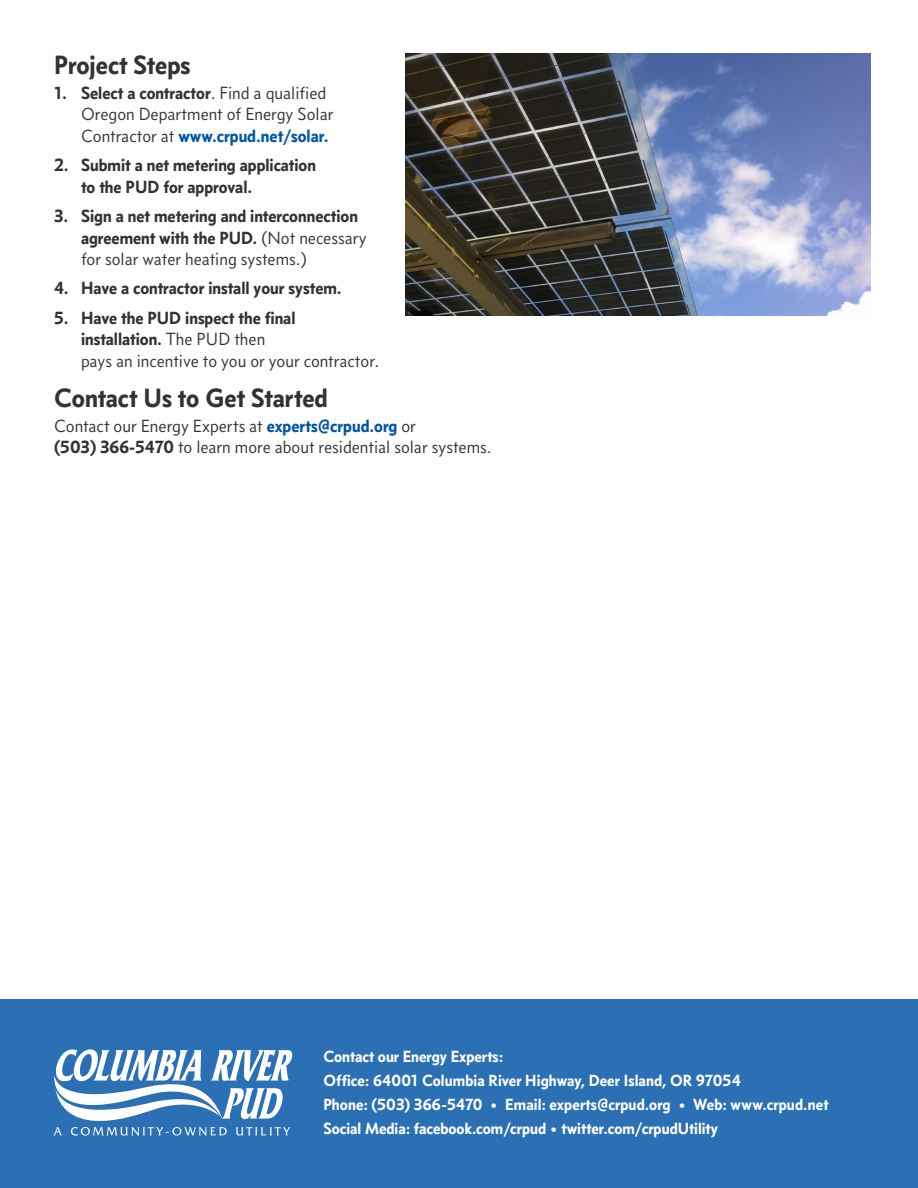
<style>
.page{position:relative;width:918px;height:1188px;background:#fff}
.page>*{position:absolute;margin:0;border:0;box-sizing:border-box;transform-origin:0 0}
.Headings{font:27px "Concourse T6";color:#313232}
.Body_Text{font:18px/21.6px "Concourse T3";color:#313232}
.t1{font:700 18px/21.6px "Concourse T3";color:#313232}
.Footer_Text{font:16.5px "Concourse T6";color:#fff}
.s1{font-weight:700}
.s2{font-family:"Concourse T6";color:#0155a5}
.s3{font-weight:400}
</style>
<div class="page">
<div style="left:0;top:999px;width:918px;height:189px;background:#2b70b5"></div>
<svg style="left:53px;top:1049px;width:239px;height:87px"></svg>
<img style="left:406px;top:54px;width:464px;height:261px">
<p class="Headings" style="left:54px;top:48px;width:138px">Project Steps</p>
<p class="Body_Text" style="left:81px;top:82px;width:254px;text-indent:-27px"><span class="s1">1. Select a contractor</span>. Find a qualified<br>Oregon Department of Energy Solar<br>Contractor at <span class="s2">www.crpud.net/solar.</span></p>
<p class="t1" style="left:81px;top:154px;width:237px;text-indent:-27px">2. Submit a net metering application to the PUD for approval.</p>
<p class="t1" style="left:81px;top:205px;width:287px;text-indent:-27px">3. Sign a net metering and interconnection agreement with the PUD. <span class="s3">(Not necessary for solar water heating systems.)</span></p>
<p class="t1" style="left:54px;top:277px;width:289px">4. Have a contractor install your system.</p>
<p class="Body_Text" style="left:81px;top:307px;width:300px;text-indent:-27px"><span class="s1">5. Have the PUD inspect the final installation.</span> The PUD then<br>pays an incentive to you or your contractor.</p>
<p class="Headings" style="left:54px;top:381px;width:275px">Contact Us to Get Started</p>
<p class="Body_Text" style="left:54px;top:415px;width:439px">Contact our Energy Experts at <span class="s2">experts@crpud.org</span> or<br><span class="s1">(503) 366-5470</span> to learn more about residential solar systems.</p>
<p class="Footer_Text" style="left:323px;top:1046px;width:181px">Contact our Energy Experts:</p>
<p class="Footer_Text" style="left:323px;top:1070px;width:419px">Office: 64001 Columbia River Highway, Deer Island, OR 97054</p>
<p class="Footer_Text" style="left:323px;top:1094px;width:507px">Phone: (503) 366-5470 • Email: experts@crpud.org • Web: www.crpud.net</p>
<p class="Footer_Text" style="left:323px;top:1118px;width:396px">Social Media: facebook.com/crpud • twitter.com/crpudUtility</p>
</div>
